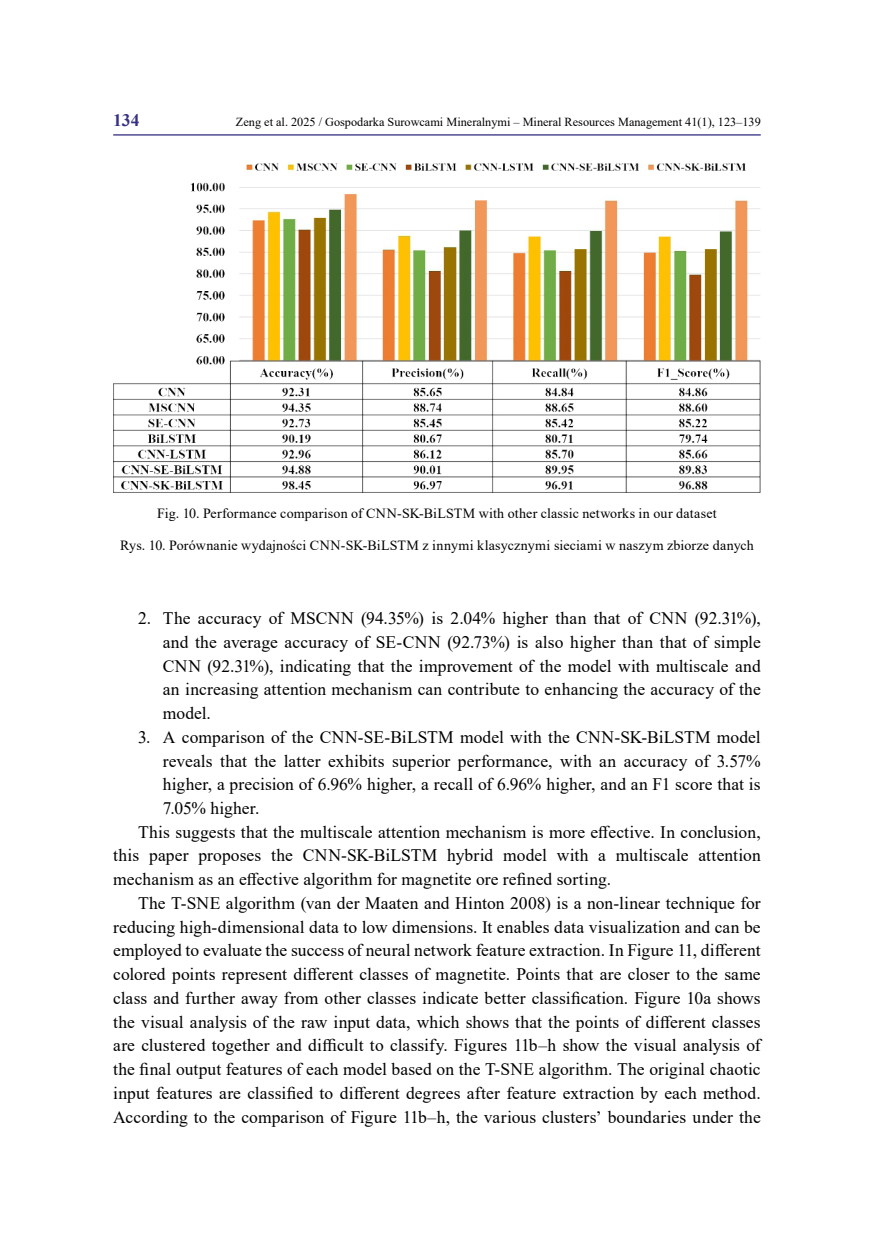
<style>
.page{position:relative;width:874px;height:1241px;background:#fff}
.page>*{position:absolute;margin:0;border:0;box-sizing:border-box;transform-origin:0 0}
.t1{font:17.5px/23.8px "Times New Roman";letter-spacing:.005em;color:#000;text-align:justify}
.t2{font:700 17.5px "Times New Roman";color:#363183}
.t3{font:14px "Times New Roman";letter-spacing:.01em;color:#000}
.t4{font:12.25px "Times New Roman";color:#000}
</style>
<div class="page">
<hr style="left:113px;top:134px;width:647px;height:1px;background:#363183">
<img style="left:113px;top:163px;width:647px;height:330px">
<p class="t2" style="left:113px;top:107px;width:28px">134</p>
<p class="t4" style="left:236px;top:113px;width:526px">Zeng et al. 2025 / Gospodarka Surowcami Mineralnymi – Mineral Resources Management 41(1), 123–139</p>
<p class="t3" style="left:157px;top:503px;width:560px">Fig. 10. Performance comparison of CNN-SK-BiLSTM with other classic networks in our dataset</p>
<p class="t3" style="left:120px;top:535px;width:635px">Rys. 10. Porównanie wydajności CNN-SK-BiLSTM z innymi klasycznymi sieciami w naszym zbiorze danych</p>
<p class="t1" style="left:163px;top:605px;width:599px;text-indent:-25px">2. The accuracy of MSCNN (94.35%) is 2.04% higher than that of CNN (92.31%), and the average accuracy of SE-CNN (92.73%) is also higher than that of simple CNN (92.31%), indicating that the improvement of the model with multiscale and an increasing attention mechanism can contribute to enhancing the accuracy of the model.</p>
<p class="t1" style="left:138px;top:724px;width:624px">3. A comparison of the CNN-SE-BiLSTM model with the CNN-SK-BiLSTM model</p>
<p class="t1" style="left:163px;top:748px;width:599px">reveals that the latter exhibits superior performance, with an accuracy of 3.57%</p>
<p class="t1" style="left:163px;top:771px;width:599px">higher, a precision of 6.96% higher, a recall of 6.96% higher, and an F1 score that is</p>
<p class="t1" style="left:163px;top:795px;width:98px">7.05% higher.</p>
<p class="t1" style="left:138px;top:819px;width:624px">This suggests that the multiscale attention mechanism is more effective. In conclusion,</p>
<p class="t1" style="left:113px;top:843px;width:648px">this paper proposes the CNN-SK-BiLSTM hybrid model with a multiscale attention</p>
<p class="t1" style="left:113px;top:866px;width:499px">mechanism as an effective algorithm for magnetite ore refined sorting.</p>
<p class="t1" style="left:138px;top:890px;width:624px">The T-SNE algorithm (van der Maaten and Hinton 2008) is a non-linear technique for</p>
<p class="t1" style="left:113px;top:914px;width:648px">reducing high-dimensional data to low dimensions. It enables data visualization and can be</p>
<p class="t1" style="left:113px;top:937px;width:648px">employed to evaluate the success of neural network feature extraction. In Figure 11, different</p>
<p class="t1" style="left:113px;top:961px;width:648px">colored points represent different classes of magnetite. Points that are closer to the same</p>
<p class="t1" style="left:113px;top:985px;width:648px">class and further away from other classes indicate better classification. Figure 10a shows</p>
<p class="t1" style="left:113px;top:1009px;width:648px">the visual analysis of the raw input data, which shows that the points of different classes</p>
<p class="t1" style="left:113px;top:1032px;width:648px">are clustered together and difficult to classify. Figures 11b–h show the visual analysis of</p>
<p class="t1" style="left:113px;top:1056px;width:648px">the final output features of each model based on the T-SNE algorithm. The original chaotic</p>
<p class="t1" style="left:113px;top:1080px;width:648px">input features are classified to different degrees after feature extraction by each method.</p>
<p class="t1" style="left:113px;top:1103px;width:648px">According to the comparison of Figure 11b–h, the various clusters’ boundaries under the</p>
</div>
